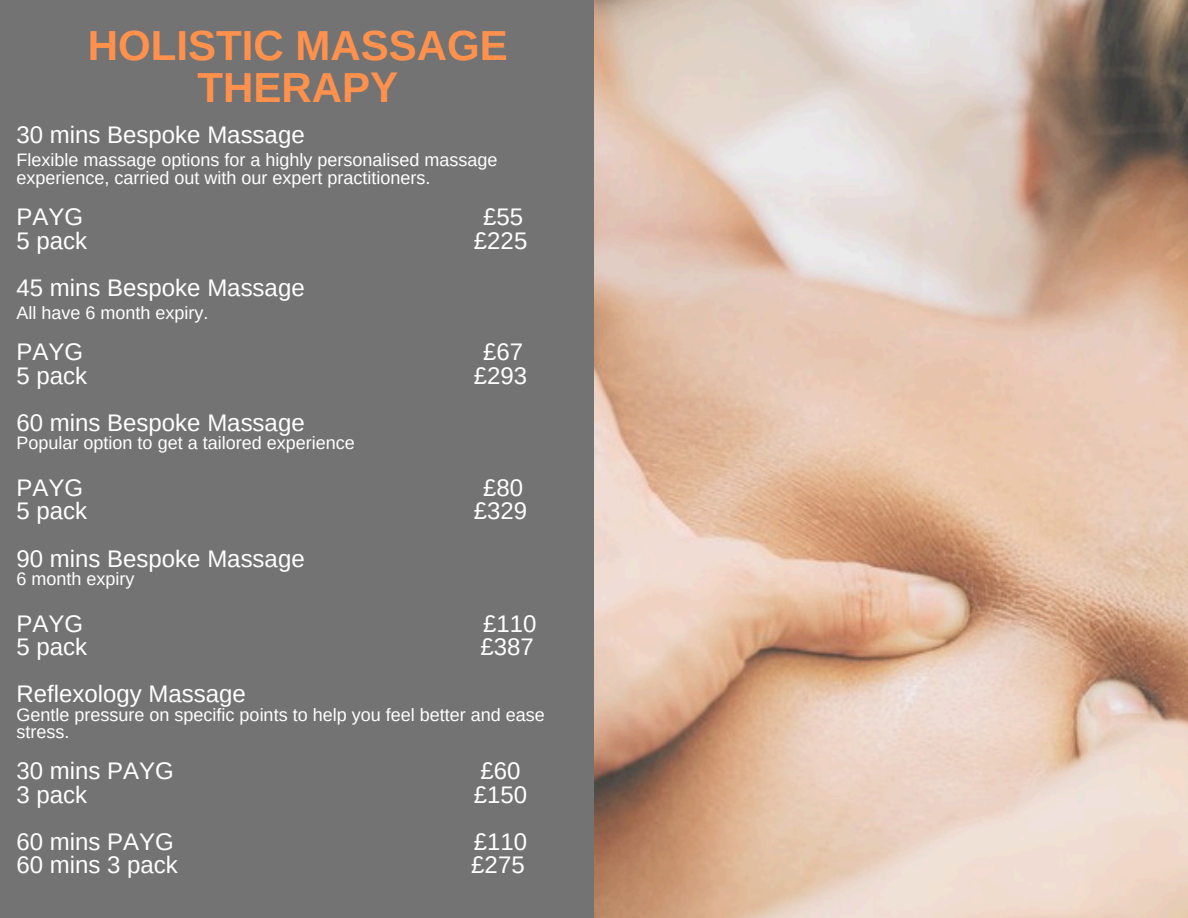
<style>
.page{position:relative;width:1188px;height:918px;background:#737373}
.page>*{position:absolute;margin:0;border:0;box-sizing:border-box;transform-origin:0 0}
.t1{font:700 42px/41.7px "Arimo";color:#ff914d;text-align:center}
.t2{font:24px "Arimo";color:#fff}
.t3{font:18px/18px "Arimo";color:#fff}
</style>
<div class="page">
<img style="left:594px;top:0;width:594px;height:918px">
<h1 class="t1" style="left:88px;top:25px;width:421px">HOLISTIC MASSAGE<br>THERAPY</h1>
<h2 class="t2" style="left:17px;top:121px;width:290px">30 mins Bespoke Massage</h2>
<p class="t3" style="left:17px;top:151px;width:483px">Flexible massage options for a highly personalised massage experience, carried out with our expert practitioners.</p>
<h2 class="t2" style="left:17px;top:203px;width:68px">PAYG</h2>
<h2 class="t2" style="left:483px;top:203px;width:42px">£55</h2>
<h2 class="t2" style="left:17px;top:227px;width:72px">5 pack</h2>
<h2 class="t2" style="left:474px;top:227px;width:55px">£225</h2>
<h2 class="t2" style="left:17px;top:274px;width:290px">45 mins Bespoke Massage</h2>
<p class="t3" style="left:17px;top:304px;width:193px">All have 6 month expiry.</p>
<h2 class="t2" style="left:17px;top:338px;width:68px">PAYG</h2>
<h2 class="t2" style="left:483px;top:338px;width:42px">£67</h2>
<h2 class="t2" style="left:17px;top:362px;width:72px">5 pack</h2>
<h2 class="t2" style="left:474px;top:362px;width:55px">£293</h2>
<p class="t2" style="left:17px;top:409px;width:290px">60 mins Bespoke Massage</p>
<p class="t3" style="left:17px;top:434px;width:340px">Popular option to get a tailored experience</p>
<h2 class="t2" style="left:17px;top:474px;width:68px">PAYG</h2>
<h2 class="t2" style="left:483px;top:474px;width:42px">£80</h2>
<h2 class="t2" style="left:17px;top:498px;width:72px">5 pack</h2>
<h2 class="t2" style="left:474px;top:498px;width:55px">£329</h2>
<h2 class="t2" style="left:17px;top:545px;width:290px">90 mins Bespoke Massage</h2>
<h2 class="t3" style="left:17px;top:570px;width:120px">6 month expiry</h2>
<h2 class="t2" style="left:17px;top:610px;width:68px">PAYG</h2>
<h2 class="t2" style="left:483px;top:610px;width:55px">£110</h2>
<h2 class="t2" style="left:17px;top:633px;width:72px">5 pack</h2>
<h2 class="t2" style="left:481px;top:633px;width:55px">£387</h2>
<p class="t2" style="left:17px;top:681px;width:231px">Reflexology Massage</p>
<p class="t3" style="left:17px;top:706px;width:530px">Gentle pressure on specific points to help you feel better and ease stress.</p>
<h2 class="t2" style="left:17px;top:757px;width:159px">30 mins PAYG</h2>
<h2 class="t2" style="left:481px;top:757px;width:42px">£60</h2>
<h2 class="t2" style="left:17px;top:781px;width:72px">3 pack</h2>
<h2 class="t2" style="left:474px;top:781px;width:55px">£150</h2>
<h2 class="t2" style="left:17px;top:828px;width:159px">60 mins PAYG</h2>
<h2 class="t2" style="left:474px;top:828px;width:55px">£110</h2>
<h2 class="t2" style="left:17px;top:852px;width:163px">60 mins 3 pack</h2>
<h2 class="t2" style="left:471px;top:852px;width:55px">£275</h2>
</div>
